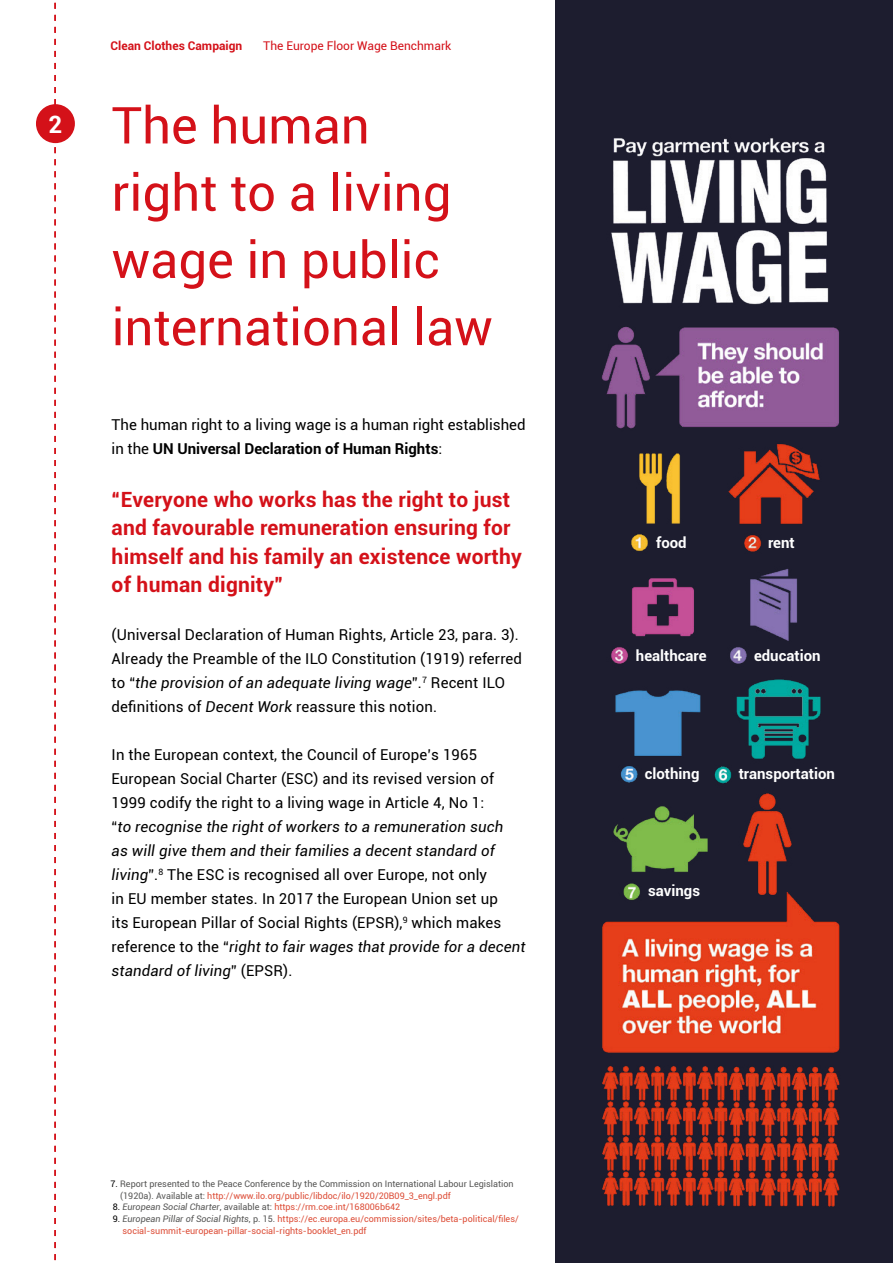
<style>
.page{position:relative;width:893px;height:1263px;background:#fff}
.page>*{position:absolute;margin:0;border:0;box-sizing:border-box;transform-origin:0 0}
.t1{font:51px/67.2px "Roboto";color:#d41119}
.t2{font:700 24px "Roboto";color:#fff}
.t3{font:700 21px/28.5px "Roboto";letter-spacing:.01em;color:#d41119}
.t4{font:15px/24px "Roboto";letter-spacing:.01em;color:#000}
.t5{font:700 15px "Roboto";color:#fff}
.t6{font:12px "Roboto";color:#d41119}
.t7{font:700 12px "Roboto";color:#d41119}
.t8{font:9px/12px "Roboto";color:#dd4e38}
.t9{font:9px/12px "Roboto";color:#575756}
.s1{font-weight:700}
.s2{font-style:italic}
.s3{color:#000}
.s4{color:#dd4e38}
.s5{font-style:italic;color:#575756}
.s6{color:#575756}
</style>
<div class="page">
<div style="left:555px;top:0;width:338px;height:1263px;background:#1d1d2f"></div>
<svg style="left:54px;top:2px;width:2px;height:1259px"></svg>
<img style="left:601px;top:138px;width:239px;height:1069px">
<div style="left:36px;top:104px;width:39px;height:39px;background:#d41119;border-radius:50%"></div>
<h2 class="t2" style="left:49px;top:107px;width:15px">2</h2>
<p class="t7" style="left:111px;top:38px;width:133px">Clean Clothes Campaign</p>
<p class="t6" style="left:263px;top:38px;width:190px">The Europe Floor Wage Benchmark</p>
<h1 class="t1" style="left:112px;top:90px;width:383px">The human<br>right to a living wage in public international law</h1>
<p class="t4" style="left:112px;top:412px;width:415px">The human right to a living wage is a human right established in the <span class="s1">UN Universal Declaration of Human Rights</span>:</p>
<h3 class="t3" style="left:112px;top:484px;width:412px">“Everyone who works has the right to just and favourable remuneration ensuring for himself and his family an existence worthy of human dignity”</h3>
<p class="t4" style="left:112px;top:622px;width:412px">(Universal Declaration of Human Rights, Article 23, para. 3).<br>Already the Preamble of the ILO Constitution (1919) referred to “<span class="s2">the provision of an adequate living wage</span>”.<sup>7</sup> Recent ILO definitions of <span class="s2">Decent Work</span> reassure this notion.</p>
<p class="t4" style="left:112px;top:742px;width:415px">In the European context, the Council of Europe’s 1965<br>European Social Charter (ESC) and its revised version of 1999 codify the right to a living wage in Article 4, No 1:<br>“<span class="s2">to recognise the right of workers to a remuneration such<br>as will give them and their families a decent standard of living</span>”.<sup>8</sup> The ESC is recognised all over Europe, not only<br>in EU member states. In 2017 the European Union set up<br>its European Pillar of Social Rights (EPSR),<sup>9</sup> which makes reference to the “<span class="s2">right to fair wages that provide for a decent standard of living</span>” (EPSR).</p>
<p class="t9" style="left:120px;top:1177px;width:395px;text-indent:-10px"><span class="s3">7.</span> Report presented to the Peace Conference by the Commission on International Labour Legislation (1920a). Available at: <span class="s4">http://www.ilo.org/public/libdoc/ilo/1920/20B09_3_engl.pdf</span></p>
<p class="t8" style="left:113px;top:1201px;width:289px"><span class="s3">8.</span> <span class="s5">European Social Charter</span><span class="s6">, available at:</span> https://rm.coe.int/168006b642</p>
<p class="t8" style="left:123px;top:1213px;width:398px;text-indent:-10px"><span class="s3">9.</span> <span class="s5">European Pillar of Social Rights</span><span class="s6">, p. 15.</span> https://ec.europa.eu/commission/sites/beta-political/files/ social-summit-european-pillar-social-rights-booklet_en.pdf</p>
<p class="t5" style="left:656px;top:532px;width:32px">food</p>
<p class="t5" style="left:636px;top:645px;width:72px">healthcare</p>
<p class="t5" style="left:768px;top:532px;width:28px">rent</p>
<p class="t5" style="left:754px;top:645px;width:68px">education</p>
<p class="t5" style="left:645px;top:763px;width:56px">clothing</p>
<p class="t5" style="left:739px;top:763px;width:98px">transportation</p>
<p class="t5" style="left:648px;top:880px;width:53px">savings</p>
</div>
